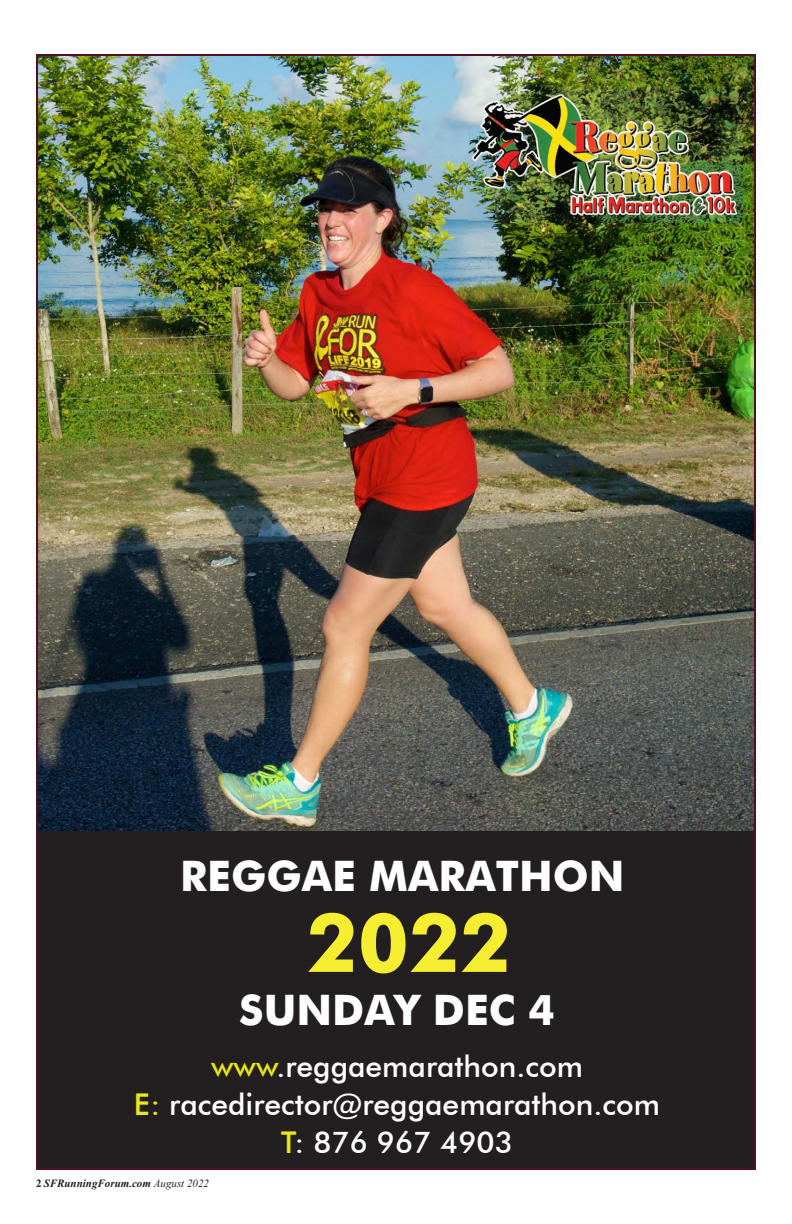
<style>
.page{position:relative;width:792px;height:1224px;background:#fff}
.page>*{position:absolute;margin:0;border:0;box-sizing:border-box;transform-origin:0 0}
.t1{font:700 81.8px "Futura";color:#f5ed30}
.t2{font:700 42px "Futura";color:#fff}
.t3{font:500 30px "Futura BT";color:#fff}
.t4{font:italic 700 11px "Times New Roman";color:#231f20}
.s1{color:#eae712}
.s2{font-style:normal}
.s3{font-weight:400}
</style>
<div class="page">
<img style="left:39px;top:57px;width:714px;height:774px">
<div style="left:37px;top:831px;width:718px;height:338px;background:#231f20"></div>
<img style="left:469px;top:88px;width:274px;height:135px">
<p class="t2" style="left:180px;top:846px;width:446px">REGGAE MARATHON</p>
<p class="t1" style="left:307px;top:883px;width:206px">2022</p>
<p class="t2" style="left:239px;top:979px;width:317px">SUNDAY DEC 4</p>
<p class="t3" style="left:211px;top:1048px;width:373px"><span class="s1">www</span>.reggaemarathon.com</p>
<p class="t3" style="left:134px;top:1086px;width:528px"><span class="s1">E:</span> racedirector@reggaemarathon.com</p>
<p class="t4" style="left:36px;top:1176px;width:175px"><span class="s2">2</span> SFRunningForum.com <span class="s3">August 2022</span></p>
<p class="t3" style="left:281px;top:1124px;width:233px"><span class="s1">T</span>: 876 967 4903</p>
</div>
